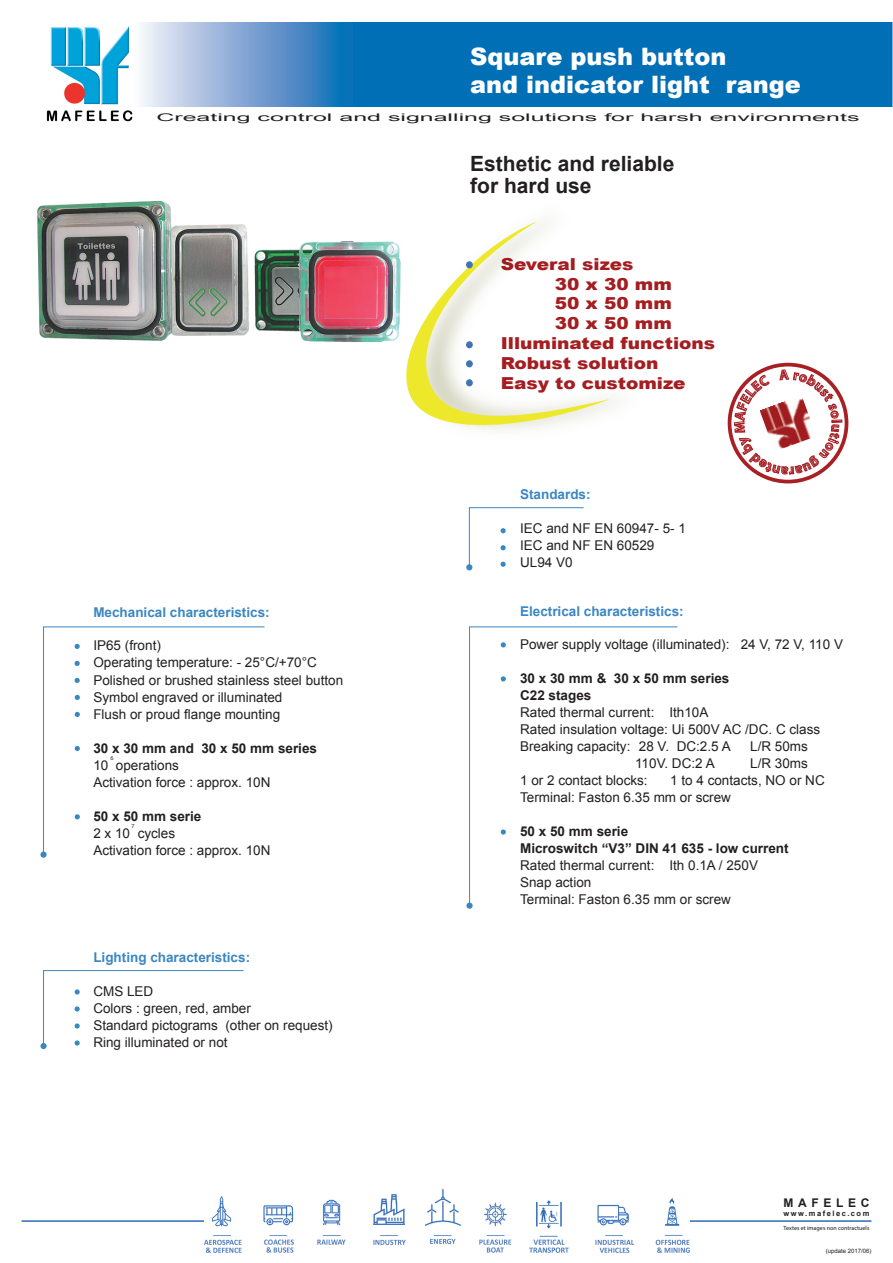
<style>
.page{position:relative;width:893px;height:1263px;background:#fff}
.page>*{position:absolute;margin:0;border:0;box-sizing:border-box;transform-origin:0 0}
.t1{font:900 24px/28.8px "Arial";color:#fff}
.t2{font:700 21px/22.5px "Arial";color:#231f20}
.t3{font:900 16.5px "Arial";color:#a41d21;scale:1.12 1}
.t4{font:13.5px/17px "Arial";color:#231f20}
.t5{font:700 13.5px/17px "Arial";color:#231f20}
.t6{font:700 13.5px "Arial";color:#3b87c2}
.t7{font:700 12px "Arial";letter-spacing:.39em;color:#231f20}
.t8{font:10.5px "Arial";color:#231f20;scale:2.38 1}
.t9{font:700 7.5px "Arial";letter-spacing:.2em;color:#231f20}
.t10{font:6px "Myriad";letter-spacing:.005em;color:#121516}
.t11{font:6px "Arial";color:#231f20}
.t12{font:6px "Myriad";color:#231f20}
</style>
<div class="page">
<svg style="left:141px;top:22px;width:750px;height:84px;background:#2680bf"></svg>
<img style="left:46px;top:26px;width:87px;height:96px">
<div style="left:728px;top:363px;width:120px;height:120px;border:4px solid #a82023;border-radius:50%"></div>
<svg style="left:43px;top:626px;width:222px;height:225px"></svg>
<svg style="left:469px;top:626px;width:209px;height:276px"></svg>
<svg style="left:75px;top:644px;width:5px;height:5px"></svg>
<svg style="left:75px;top:661px;width:5px;height:5px"></svg>
<svg style="left:75px;top:678px;width:5px;height:5px"></svg>
<svg style="left:75px;top:712px;width:5px;height:5px"></svg>
<svg style="left:75px;top:746px;width:5px;height:5px"></svg>
<svg style="left:75px;top:814px;width:5px;height:5px"></svg>
<svg style="left:40px;top:851px;width:7px;height:7px"></svg>
<svg style="left:75px;top:695px;width:5px;height:5px"></svg>
<svg style="left:43px;top:970px;width:201px;height:76px"></svg>
<svg style="left:501px;top:642px;width:5px;height:5px"></svg>
<svg style="left:501px;top:829px;width:5px;height:6px"></svg>
<svg style="left:501px;top:676px;width:5px;height:5px"></svg>
<svg style="left:466px;top:902px;width:7px;height:7px"></svg>
<div style="left:40px;top:1043px;width:7px;height:6px;background:#3888c1;border-radius:50%"></div>
<svg style="left:466px;top:507px;width:118px;height:63px"></svg>
<img style="left:37px;top:200px;width:356px;height:142px">
<svg style="left:393px;top:221px;width:217px;height:210px"></svg>
<div style="left:466px;top:360px;width:7px;height:7px;background:#4074b5;border-radius:50%"></div>
<div style="left:466px;top:379px;width:7px;height:7px;background:#4074b5;border-radius:50%"></div>
<div style="left:466px;top:341px;width:7px;height:7px;background:#4074b5;border-radius:50%"></div>
<div style="left:466px;top:261px;width:7px;height:7px;background:#4074b5;border-radius:50%"></div>
<hr style="left:22px;top:1220px;width:204px;height:2px;background:#306ab2">
<hr style="left:667px;top:1220px;width:204px;height:2px;background:#306ab2">
<img style="left:204px;top:1190px;width:485px;height:62px">
<svg style="left:734px;top:365px;width:108px;height:119px"></svg>
<h1 class="t1" style="left:470px;top:41px;width:332px">Square push button<br>and indicator light range</h1>
<p class="t8" style="left:156px;top:110px;width:297px">Creating control and signalling solutions for harsh environments</p>
<h2 class="t2" style="left:470px;top:153px;width:206px">Esthetic and reliable for hard use</h2>
<p class="t6" style="left:93px;top:603px;width:178px">Mechanical characteristics:</p>
<p class="t4" style="left:93px;top:637px;width:251px">IP65 (front)<br>Operating temperature: - 25°C/+70°C<br>Polished or brushed stainless steel button<br>Symbol engraved or illuminated<br>Flush or proud flange mounting</p>
<p class="t5" style="left:93px;top:740px;width:225px">30 x 30 mm and 30 x 50 mm series</p>
<p class="t4" style="left:93px;top:756px;width:179px">10 operations<br>Activation force : approx. 10N</p>
<p class="t5" style="left:93px;top:808px;width:110px">50 x 50 mm serie</p>
<p class="t4" style="left:93px;top:824px;width:179px">2 x 10 cycles<br>Activation force : approx. 10N</p>
<p class="t12" style="left:111px;top:754px;width:5px">6</p>
<p class="t12" style="left:132px;top:822px;width:5px">7</p>
<p class="t6" style="left:93px;top:948px;width:158px">Lighting characteristics:</p>
<p class="t4" style="left:93px;top:983px;width:241px">CMS LED<br>Colors : green, red, amber<br>Standard pictograms (other on request)<br>Ring illuminated or not</p>
<p class="t3" style="left:501px;top:252px;width:120px">Several sizes</p>
<p class="t3" style="left:555px;top:272px;width:106px">30 x 30 mm</p>
<p class="t3" style="left:555px;top:292px;width:106px">50 x 50 mm</p>
<p class="t3" style="left:555px;top:311px;width:106px">30 x 50 mm</p>
<p class="t3" style="left:501px;top:331px;width:193px">Illuminated functions</p>
<p class="t3" style="left:501px;top:351px;width:142px">Robust solution</p>
<p class="t3" style="left:501px;top:371px;width:166px">Easy to customize</p>
<p class="t6" style="left:520px;top:485px;width:72px">Standards:</p>
<p class="t4" style="left:520px;top:520px;width:167px">IEC and NF EN 60947- 5- 1<br>IEC and NF EN 60529<br>UL94 V0</p>
<p class="t6" style="left:520px;top:602px;width:165px">Electrical characteristics:</p>
<p class="t4" style="left:520px;top:636px;width:324px">Power supply voltage (illuminated): 24 V, 72 V, 110 V</p>
<p class="t5" style="left:520px;top:670px;width:211px">30 x 30 mm &amp; 30 x 50 mm series<br>C22 stages</p>
<p class="t4" style="left:520px;top:704px;width:302px">Rated thermal current: Ith10A<br>Rated insulation voltage: Ui 500V AC /DC. C class<br>Breaking capacity: 28 V. DC:2.5 A</p>
<p class="t4" style="left:750px;top:738px;width:59px">L/R 50ms</p>
<p class="t4" style="left:635px;top:755px;width:81px">110V. DC:2 A</p>
<p class="t4" style="left:750px;top:755px;width:59px">L/R 30ms</p>
<p class="t4" style="left:520px;top:772px;width:129px">1 or 2 contact blocks:</p>
<p class="t4" style="left:520px;top:772px;width:306px;text-indent:150px">1 to 4 contacts, NO or NC<br>Terminal: Faston 6.35 mm or screw</p>
<p class="t5" style="left:520px;top:823px;width:270px">50 x 50 mm serie<br>Microswitch “V3” DIN 41 635 - low current</p>
<p class="t4" style="left:520px;top:857px;width:239px">Rated thermal current: Ith 0.1A / 250V<br>Snap action<br>Terminal: Faston 6.35 mm or screw</p>
<p class="t7" style="left:783px;top:1195px;width:87px">MAFELEC</p>
<p class="t9" style="left:783px;top:1208px;width:87px">www.mafelec.com</p>
<p class="t10" style="left:783px;top:1224px;width:87px">Textes et images non contractuels</p>
<p class="t11" style="left:826px;top:1247px;width:47px">(update 2017/06)</p>
</div>
